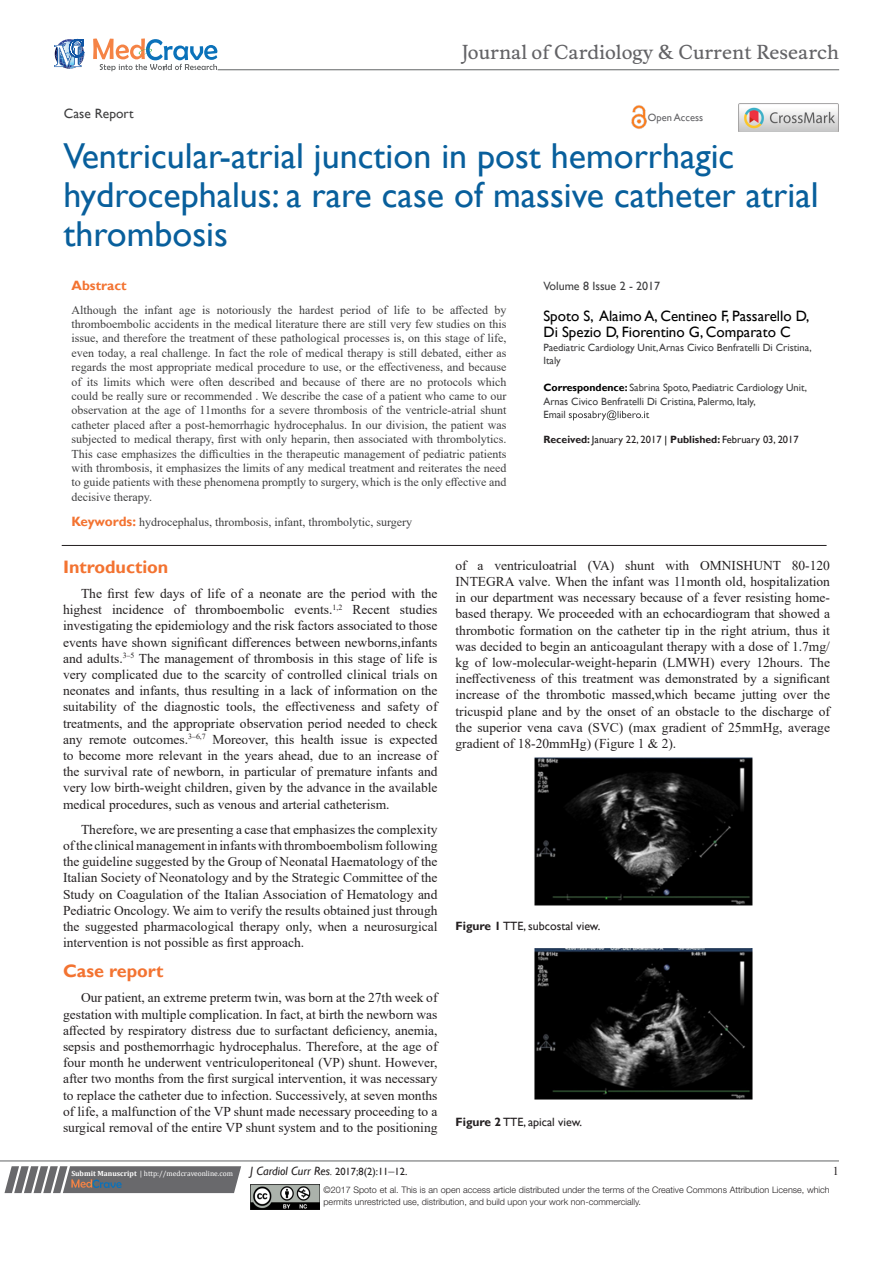
<style>
.page{position:relative;width:893px;height:1263px;background:#fff}
.page>*{position:absolute;margin:0;border:0;box-sizing:border-box;transform-origin:0 0}
.t1{font:36px/39px "Gill Sans";color:#085f9c}
.t2{font:18.6px "Musee";color:#636366}
.List_Paragraph{font:700 18px "Gill Sans";color:#f37331}
.t3{font:15px/16.2px "Gill Sans";color:#000}
.t4{font:13.5px/16.2px "Times New Roman";color:#231f20;text-align:justify}
.t5{font:13.5px "Gill Sans";color:#3e3e3f}
.t6{font:700 13.5px "Gill Sans";color:#f37331}
.t7{font:12px/14.4px "Times New Roman";color:#3e3e3f;text-align:justify}
.t8{font:12px "Gill Sans";color:#231f20}
.t9{font:italic 12px "Gill Sans";color:#231f20}
.t10{font:12px "Gill Sans";color:#3e3e3f}
.t11{font:12px "Times New Roman";color:#231f20}
.t12{font:10.5px/13.5px "Gill Sans";color:#3e3e3f}
.t13{font:10.5px "Gill Sans";color:#231f20}
.t14{font:10.5px "Gill Sans";color:#636366}
.t15{font:300 9px/12px "Helvetica Neue LT Std";color:#231f20}
.t16{font:7.5px "Cambria";color:#fff}
.s1{font-weight:700;color:#000}
.s2{font-weight:700}
.s3{color:#000}
.s4{font-family:"Gill Sans";font-weight:700;font-size:13.5px;color:#f37331}
.s5{font-size:10.5px}
.s6{font-style:normal;font-size:10.5px}
.s7{font-family:"Times New Roman";font-style:normal}
</style>
<div class="page">
<svg style="left:4px;top:1166px;width:237px;height:27px;background:#78787a"></svg>
<hr style="left:0;top:1161px;width:839px;height:1px;background:#626465">
<hr style="left:62px;top:545px;width:765px;height:1px;background:#231f20">
<img style="left:250px;top:1185px;width:69px;height:24px">
<svg style="left:569px;top:410px;width:80px;height:10px"></svg>
<svg style="left:54px;top:39px;width:30px;height:30px"></svg>
<svg style="left:93px;top:38px;width:124px;height:33px"></svg>
<hr style="left:218px;top:70px;width:621px;height:1px;background:#626465">
<img style="left:631px;top:105px;width:16px;height:24px">
<img style="left:739px;top:104px;width:99px;height:28px">
<img style="left:534px;top:757px;width:218px;height:148px">
<img style="left:534px;top:948px;width:218px;height:152px">
<p class="t2" style="left:462px;top:41px;width:379px">Journal of Cardiology &amp; Current Research</p>
<p class="t5" style="left:64px;top:105px;width:71px">Case Report</p>
<p class="t14" style="left:648px;top:112px;width:57px">Open Access</p>
<p class="t1" style="left:64px;top:137px;width:756px">Ventricular-atrial junction in post hemorrhagic hydrocephalus: a rare case of massive catheter atrial thrombosis</p>
<p class="t10" style="left:543px;top:279px;width:118px">Volume 8 Issue 2 - 2017</p>
<p class="t3" style="left:543px;top:308px;width:267px">Spoto S, Alaimo A, Centineo F, Passarello D,<br>Di Spezio D, Fiorentino G, Comparato C</p>
<p class="t12" style="left:543px;top:340px;width:270px">Paediatric Cardiology Unit, Arnas Civico Benfratelli Di Cristina,<br>Italy</p>
<p class="t12" style="left:543px;top:381px;width:265px"><span class="s1">Correspondence:</span> Sabrina Spoto, Paediatric Cardiology Unit,<br>Arnas Civico Benfratelli Di Cristina, Palermo, Italy,</p>
<p class="t12" style="left:543px;top:408px;width:24px">Email</p>
<p class="t13" style="left:543px;top:434px;width:257px"><span class="s2">Received:</span> January 22, 2017 <span class="s3">|</span> <span class="s2">Published:</span> February 03, 2017</p>
<p class="t6" style="left:72px;top:277px;width:57px">Abstract</p>
<p class="t7" style="left:72px;top:302px;width:437px">Although the infant age is notoriously the hardest period of life to be affected by thromboembolic accidents in the medical literature there are still very few studies on this issue, and therefore the treatment of these pathological processes is, on this stage of life, even today, a real challenge. In fact the role of medical therapy is still debated, either as regards the most appropriate medical procedure to use, or the effectiveness, and because of its limits which were often described and because of there are no protocols which could be really sure or recommended . We describe the case of a patient who came to our observation at the age of 11months for a severe thrombosis of the ventricle-atrial shunt catheter placed after a post-hemorrhagic hydrocephalus. In our division, the patient was subjected to medical therapy, first with only heparin, then associated with thrombolytics.<br>This case emphasizes the difficulties in the therapeutic management of pediatric patients with thrombosis, it emphasizes the limits of any medical treatment and reiterates the need to guide patients with these phenomena promptly to surgery, which is the only effective and decisive therapy.</p>
<p class="t7" style="left:72px;top:514px;width:342px"><span class="s4">Keywords:</span> hydrocephalus, thrombosis, infant, thrombolytic, surgery</p>
<p class="List_Paragraph" style="left:63px;top:556px;width:107px">Introduction</p>
<p class="t4" style="left:63px;top:585px;width:376px;text-indent:18px">The first few days of life of a neonate are the period with the highest incidence of thromboembolic events.<sup>1,2</sup> Recent studies investigating the epidemiology and the risk factors associated to those events have shown significant differences between newborns,infants and adults.<sup>3‒5</sup> The management of thrombosis in this stage of life is very complicated due to the scarcity of controlled clinical trials on neonates and infants, thus resulting in a lack of information on the suitability of the diagnostic tools, the effectiveness and safety of treatments, and the appropriate observation period needed to check any remote outcomes.<sup>3‒6,7</sup> Moreover, this health issue is expected to become more relevant in the years ahead, due to an increase of the survival rate of newborn, in particular of premature infants and very low birth-weight children, given by the advance in the available medical procedures, such as venous and arterial catheterism.</p>
<p class="t4" style="left:63px;top:821px;width:376px;text-indent:18px">Therefore, we are presenting a case that emphasizes the complexity of the clinical management in infants with thromboembolism following the guideline suggested by the Group of Neonatal Haematology of the Italian Society of Neonatology and by the Strategic Committee of the Study on Coagulation of the Italian Association of Hematology and Pediatric Oncology. We aim to verify the results obtained just through the suggested pharmacological therapy only, when a neurosurgical intervention is not possible as first approach.</p>
<p class="List_Paragraph" style="left:63px;top:960px;width:102px">Case report</p>
<p class="t4" style="left:63px;top:989px;width:376px;text-indent:18px">Our patient, an extreme preterm twin, was born at the 27th week of gestation with multiple complication. In fact, at birth the newborn was affected by respiratory distress due to surfactant deficiency, anemia, sepsis and posthemorrhagic hydrocephalus. Therefore, at the age of four month he underwent ventriculoperitoneal (VP) shunt. However, after two months from the first surgical intervention, it was necessary to replace the catheter due to infection. Successively, at seven months of life, a malfunction of the VP shunt made necessary proceeding to a surgical removal of the entire VP shunt system and to the positioning</p>
<p class="t4" style="left:455px;top:557px;width:376px">of a ventriculoatrial (VA) shunt with OMNISHUNT 80-120<br>INTEGRA valve. When the infant was 11month old, hospitalization in our department was necessary because of a fever resisting home&shy;based therapy. We proceeded with an echocardiogram that showed a thrombotic formation on the catheter tip in the right atrium, thus it was decided to begin an anticoagulant therapy with a dose of 1.7mg/ kg of low-molecular-weight-heparin (LMWH) every 12hours. The ineffectiveness of this treatment was demonstrated by a significant increase of the thrombotic massed,which became jutting over the tricuspid plane and by the onset of an obstacle to the discharge of the superior vena cava (SVC) (max gradient of 25mmHg, average gradient of 18-20mmHg) (Figure 1 &amp; 2).</p>
<p class="t8" style="left:455px;top:919px;width:146px"><span class="s2">Figure 1</span> TTE, subcostal view.</p>
<p class="t8" style="left:455px;top:1115px;width:128px"><span class="s2">Figure 2</span> TTE, apical view.</p>
<p class="t16" style="left:71px;top:1169px;width:163px"><span class="s2">Submit Manuscript</span> | http://medcraveonline.com</p>
<p class="t9" style="left:250px;top:1163px;width:159px">J Cardiol Curr Res<span class="s5">.</span> <span class="s6">2017;8(2):11</span><span class="s7">‒</span><span class="s6">12.</span></p>
<p class="t11" style="left:833px;top:1162px;width:7px">1</p>
<p class="t15" style="left:323px;top:1183px;width:508px">©2017 Spoto et al. This is an open access article distributed under the terms of the Creative Commons Attribution License, which permits unrestricted use, distribution, and build upon your work non-commercially.</p>
</div>
